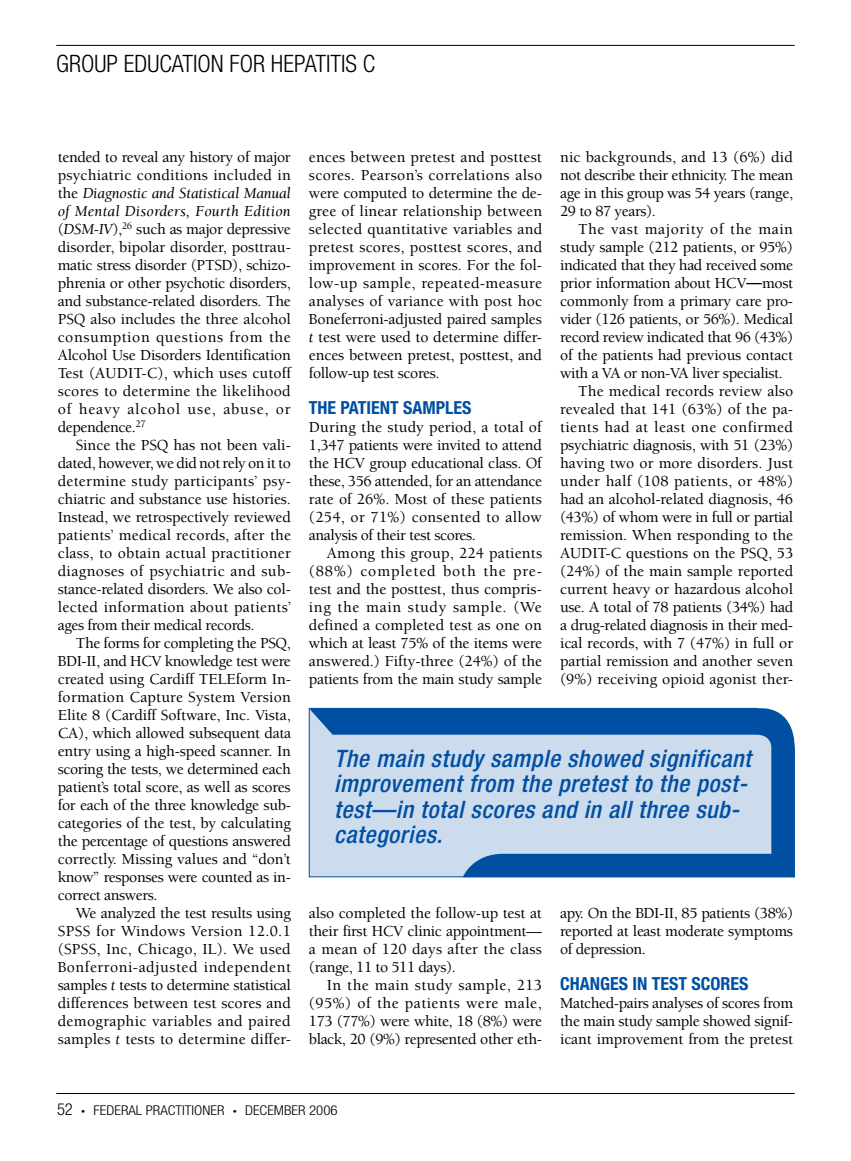
<style>
.page{position:relative;width:851px;height:1161px;background:#fff}
.page>*{position:absolute;margin:0;border:0;box-sizing:border-box;transform-origin:0 0}
.t1{font:italic 500 condensed 24px/25.5px "Helvetica Neue";letter-spacing:.025em;color:#004fa3}
.t2{font:300 condensed 24px "Helvetica Neue";color:#000}
.t3{font:700 condensed 18px "Helvetica Neue";color:#004fa3}
.t4{font:500 15.75px/18px "Berkeley";letter-spacing:-.01em;color:#000;text-align:justify}
.t5{font:500 15.75px "Berkeley";letter-spacing:.01em;color:#000}
.t6{font:500 15.75px "Berkeley";letter-spacing:.03em;color:#000}
.t7{font:500 15.75px "Berkeley";letter-spacing:.02em;color:#000}
.t8{font:500 15.75px "Berkeley";letter-spacing:.035em;color:#000}
.t9{font:300 condensed 13.5px "Helvetica Neue";color:#000;scale:1.1 1}
.s1{font-weight:400;font-style:italic}
.s2{font-family:"Helvetica Neue";font-weight:400}
.s3{font-size:16.5px}
.s4{font-size:7.5px}
</style>
<div class="page">
<hr style="left:56px;top:1093px;width:738px;height:1px;background:#000">
<hr style="left:56px;top:45px;width:738px;height:1px;background:#000">
<svg style="left:309px;top:707px;width:485px;height:170px;fill:#ccdced"></svg>
<h1 class="t2" style="left:56px;top:50px;width:320px">GROUP EDUCATION FOR HEPATITIS C</h1>
<p class="t4" style="left:58px;top:148px;width:235px">tended to reveal any history of major psychiatric conditions included in the <span class="s1">Diagnostic and Statistical Manual of Mental Disorders, Fourth Edition </span>(<span class="s1">DSM-IV</span>),<sup>26</sup> such as major depressive disorder, bipolar disorder, posttrau&shy;matic stress disorder (PTSD), schizo&shy;phrenia or other psychotic disorders, and substance-related disorders. The PSQ also includes the three alcohol consumption questions from the Alcohol Use Disorders Identification Test (AUDIT-C), which uses cutoff scores to determine the likelihood of heavy alcohol use, abuse, or dependence.<sup>27</sup></p>
<p class="t4" style="left:58px;top:436px;width:235px;text-indent:18px">Since the PSQ has not been vali&shy;dated, however, we did not rely on it to determine study participants’ psy&shy;chiatric and substance use histories.<br>Instead, we retrospectively reviewed patients’ medical records, after the class, to obtain actual practitioner diagnoses of psychiatric and sub&shy;stance-related disorders. We also col&shy;lected information about patients’ ages from their medical records.</p>
<p class="t4" style="left:58px;top:634px;width:235px;text-indent:18px">The forms for completing the PSQ, BDI-II, and HCV knowledge test were created using Cardiff TELEform In&shy;formation Capture System Version Elite 8 (Cardiff Software, Inc. Vista, CA), which allowed subsequent data entry using a high-speed scanner. In scoring the tests, we determined each patient’s total score, as well as scores for each of the three knowledge sub&shy;categories of the test, by calculating the percentage of questions answered correctly. Missing values and “don’t know” responses were counted as in&shy;correct answers.</p>
<p class="t4" style="left:58px;top:904px;width:235px;text-indent:18px">We analyzed the test results using SPSS for Windows Version 12.0.1 (SPSS, Inc, Chicago, IL). We used Bonferroni-adjusted independent samples <span class="s1">t</span> tests to determine statistical differences between test scores and demographic variables and paired samples <span class="s1">t</span> tests to determine differ-</p>
<p class="t4" style="left:309px;top:148px;width:235px">ences between pretest and posttest scores. Pearson’s correlations also were computed to determine the de&shy;gree of linear relationship between selected quantitative variables and pretest scores, posttest scores, and improvement in scores. For the fol&shy;low-up sample, repeated-measure analyses of variance with post hoc Boneferroni-adjusted paired samples <span class="s1">t</span> test were used to determine differ&shy;ences between pretest, posttest, and follow-up test scores.</p>
<p class="t3" style="left:309px;top:397px;width:164px">TH E PATIENT SAMPLES</p>
<p class="t4" style="left:309px;top:418px;width:235px">During the study period, a total of 1,347 patients were invited to attend the HCV group educational class. Of these, 356 attended, for an attendance rate of 26%. Most of these patients (254, or 71%) consented to allow analysis of their test scores.</p>
<p class="t4" style="left:309px;top:544px;width:235px;text-indent:18px">Among this group, 224 patients (88%) completed both the pre&shy;test and the posttest, thus compris&shy;ing the main study sample. (We defined a completed test as one on which at least 75% of the items were answered.) Fifty-three (24%) of the patients from the main study sample</p>
<p class="t4" style="left:560px;top:148px;width:235px">nic backgrounds, and 13 (6%) did not describe their ethnicity. The mean age in this group was 54 years (range, 29 to 87 years).</p>
<p class="t8" style="left:578px;top:221px;width:216px">The vast majority of the main</p>
<p class="t4" style="left:560px;top:238px;width:234px">study sample (212 patients, or 95%)</p>
<p class="t4" style="left:560px;top:256px;width:235px">indicated that they had received some</p>
<p class="t4" style="left:560px;top:274px;width:234px">prior information about HCV<span class="s2">—</span>most</p>
<p class="t4" style="left:560px;top:292px;width:234px">commonly from a primary care pro-</p>
<p class="t4" style="left:560px;top:310px;width:235px">vider (126 patients, or 56%). Medical</p>
<p class="t4" style="left:560px;top:328px;width:235px">record review indicated that 96 (43%)</p>
<p class="t4" style="left:560px;top:346px;width:234px">of the patients had previous contact</p>
<p class="t4" style="left:560px;top:364px;width:224px">with a VA or non-VA liver specialist.</p>
<p class="t4" style="left:578px;top:382px;width:217px">The medical records review also</p>
<p class="t5" style="left:560px;top:401px;width:234px">revealed that 141 (63%) of the pa-</p>
<p class="t6" style="left:560px;top:419px;width:234px">tients had at least one confirmed</p>
<p class="t4" style="left:560px;top:436px;width:235px">psychiatric diagnosis, with 51 (23%)</p>
<p class="t4" style="left:560px;top:454px;width:234px">having two or more disorders. Just</p>
<p class="t7" style="left:560px;top:473px;width:234px">under half (108 patients, or 48%)</p>
<p class="t4" style="left:560px;top:490px;width:234px">had an alcohol-related diagnosis, 46</p>
<p class="t4" style="left:560px;top:508px;width:235px">(43%) of whom were in full or partial</p>
<p class="t4" style="left:560px;top:526px;width:235px">remission. When responding to the</p>
<p class="t4" style="left:560px;top:544px;width:235px">AUDIT-C questions on the PSQ, 53</p>
<p class="t4" style="left:560px;top:562px;width:235px">(24%) of the main sample reported</p>
<p class="t4" style="left:560px;top:580px;width:234px">current heavy or hazardous alcohol</p>
<p class="t4" style="left:560px;top:598px;width:235px">use. A total of 78 patients (34%) had</p>
<p class="t4" style="left:560px;top:616px;width:234px">a drug-related diagnosis in their med-</p>
<p class="t4" style="left:560px;top:634px;width:234px">ical records, with 7 (47%) in full or</p>
<p class="t4" style="left:560px;top:652px;width:235px">partial remission and another seven</p>
<p class="t4" style="left:560px;top:670px;width:234px">(9%) receiving opioid agonist ther-</p>
<h1 class="t1" style="left:334px;top:745px;width:418px">The main study sample showed significant improvement from the pretest to the post&shy;test—in total scores and in all three sub&shy;categories.</h1>
<p class="t4" style="left:309px;top:904px;width:234px">also completed the follow-up test at their first HCV clinic appointment— a mean of 120 days after the class (range, 11 to 511 days).</p>
<p class="t4" style="left:309px;top:976px;width:235px;text-indent:18px">In the main study sample, 213 (95%) of the patients were male, 173 (77%) were white, 18 (8%) were black, 20 (9%) represented other eth-</p>
<p class="t4" style="left:560px;top:904px;width:234px">apy. On the BDI-II, 85 patients (38%) reported at least moderate symptoms of depression.</p>
<p class="t3" style="left:560px;top:973px;width:190px">CHANGES IN TEST SCORES</p>
<p class="t4" style="left:560px;top:994px;width:235px">Matched-pairs analyses of scores from the main study sample showed signif&shy;icant improvement from the pretest</p>
<p class="t9" style="left:57px;top:1103px;width:256px"><span class="s3">52</span> <span class="s4">•</span> FEDERAL PRACTITIONER <span class="s4">•</span> DECEMBER 2006</p>
</div>
